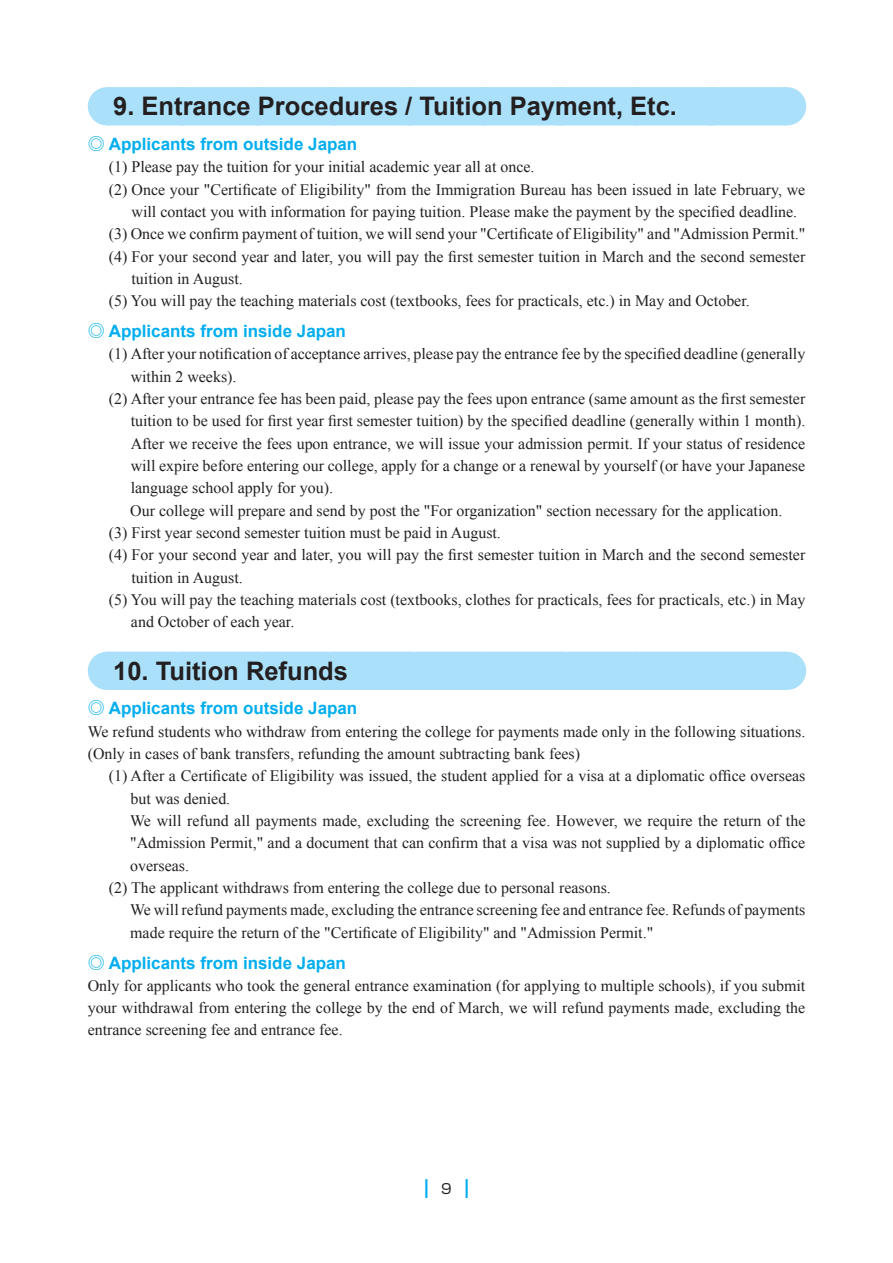
<style>
.page{position:relative;width:893px;height:1263px;background:#fff}
.page>*{position:absolute;margin:0;border:0;box-sizing:border-box;transform-origin:0 0}
.t1{font:700 25.5px "Arial";color:#231f20}
.t2{font:700 16.95px "Arial";color:#00aeef}
.t3{font:15.9px/22.4px "Times New Roman";color:#231f20}
.s1{font-family:"Ryumin Pr 6";font-weight:300}
</style>
<div class="page">
<svg style="left:425px;top:1179px;width:2px;height:19px"></svg>
<svg style="left:466px;top:1179px;width:2px;height:19px"></svg>
<div style="left:107px;top:87px;width:679px;height:38px;background:#aae0f9"></div>
<svg style="left:187px;top:87px;width:561px;height:1px"></svg>
<hr style="left:786px;top:87px;width:1px;height:38px;background:#aae0f9">
<div style="left:107px;top:652px;width:679px;height:38px;background:#aae0f9"></div>
<hr style="left:786px;top:652px;width:1px;height:38px;background:#aae0f9">
<h1 class="t1" style="left:113px;top:89px;width:565px">9. Entrance Procedures / Tuition Payment, Etc.</h1>
<p class="t2" style="left:88px;top:133px;width:271px"><span class="s1">◎</span> Applicants from outside Japan</p>
<p class="t3" style="left:109px;top:155px;width:427px">(1) Please pay the tuition for your initial academic year all at once.</p>
<p class="t3" style="left:109px;top:178px;width:698px">(2) Once your "Certificate of Eligibility" from the Immigration Bureau has been issued in late February, we</p>
<p class="t3" style="left:132px;top:200px;width:667px">will contact you with information for paying tuition. Please make the payment by the specified deadline.</p>
<p class="t3" style="left:109px;top:222px;width:698px">(3) Once we confirm payment of tuition, we will send your "Certificate of Eligibility" and "Admission Permit."</p>
<p class="t3" style="left:109px;top:245px;width:698px">(4) For your second year and later, you will pay the first semester tuition in March and the second semester</p>
<p class="t3" style="left:132px;top:267px;width:113px">tuition in August.</p>
<p class="t3" style="left:109px;top:289px;width:642px">(5) You will pay the teaching materials cost (textbooks, fees for practicals, etc.) in May and October.</p>
<p class="t2" style="left:88px;top:320px;width:260px"><span class="s1">◎</span> Applicants from inside Japan</p>
<p class="t3" style="left:109px;top:343px;width:698px">(1) After your notification of acceptance arrives, please pay the entrance fee by the specified deadline (generally</p>
<p class="t3" style="left:131px;top:365px;width:107px">within 2 weeks).</p>
<p class="t3" style="left:109px;top:387px;width:698px">(2) After your entrance fee has been paid, please pay the fees upon entrance (same amount as the first semester</p>
<p class="t3" style="left:131px;top:410px;width:676px">tuition to be used for first year first semester tuition) by the specified deadline (generally within 1 month).</p>
<p class="t3" style="left:131px;top:432px;width:676px">After we receive the fees upon entrance, we will issue your admission permit. If your status of residence</p>
<p class="t3" style="left:131px;top:454px;width:676px">will expire before entering our college, apply for a change or a renewal by yourself (or have your Japanese</p>
<p class="t3" style="left:131px;top:476px;width:204px">language school apply for you).</p>
<p class="t3" style="left:130px;top:499px;width:654px">Our college will prepare and send by post the "For organization" section necessary for the application.</p>
<p class="t3" style="left:109px;top:521px;width:393px">(3) First year second semester tuition must be paid in August.</p>
<p class="t3" style="left:109px;top:543px;width:698px">(4) For your second year and later, you will pay the first semester tuition in March and the second semester</p>
<p class="t3" style="left:132px;top:566px;width:113px">tuition in August.</p>
<p class="t3" style="left:109px;top:588px;width:698px">(5) You will pay the teaching materials cost (textbooks, clothes for practicals, fees for practicals, etc.) in May</p>
<p class="t3" style="left:131px;top:610px;width:165px">and October of each year.</p>
<h1 class="t1" style="left:113px;top:654px;width:236px">10. Tuition Refunds</h1>
<p class="t2" style="left:88px;top:697px;width:271px"><span class="s1">◎</span> Applicants from outside Japan</p>
<p class="t3" style="left:88px;top:720px;width:719px">We refund students who withdraw from entering the college for payments made only in the following situations. (Only in cases of bank transfers, refunding the amount subtracting bank fees)</p>
<p class="t3" style="left:109px;top:765px;width:698px">(1) After a Certificate of Eligibility was issued, the student applied for a visa at a diplomatic office overseas</p>
<p class="t3" style="left:131px;top:787px;width:101px">but was denied.</p>
<p class="t3" style="left:130px;top:809px;width:677px">We will refund all payments made, excluding the screening fee. However, we require the return of the</p>
<p class="t3" style="left:130px;top:832px;width:677px">"Admission Permit," and a document that can confirm that a visa was not supplied by a diplomatic office</p>
<p class="t3" style="left:130px;top:854px;width:60px">overseas.</p>
<p class="t3" style="left:109px;top:876px;width:503px">(2) The applicant withdraws from entering the college due to personal reasons.</p>
<p class="t3" style="left:130px;top:898px;width:677px">We will refund payments made, excluding the entrance screening fee and entrance fee. Refunds of payments</p>
<p class="t3" style="left:130px;top:921px;width:524px">made require the return of the "Certificate of Eligibility" and "Admission Permit."</p>
<p class="t2" style="left:88px;top:951px;width:260px"><span class="s1">◎</span> Applicants from inside Japan</p>
<p class="t3" style="left:88px;top:974px;width:719px;text-align:justify">Only for applicants who took the general entrance examination (for applying to multiple schools), if you submit your withdrawal from entering the college by the end of March, we will refund payments made, excluding the entrance screening fee and entrance fee.</p>
</div>
